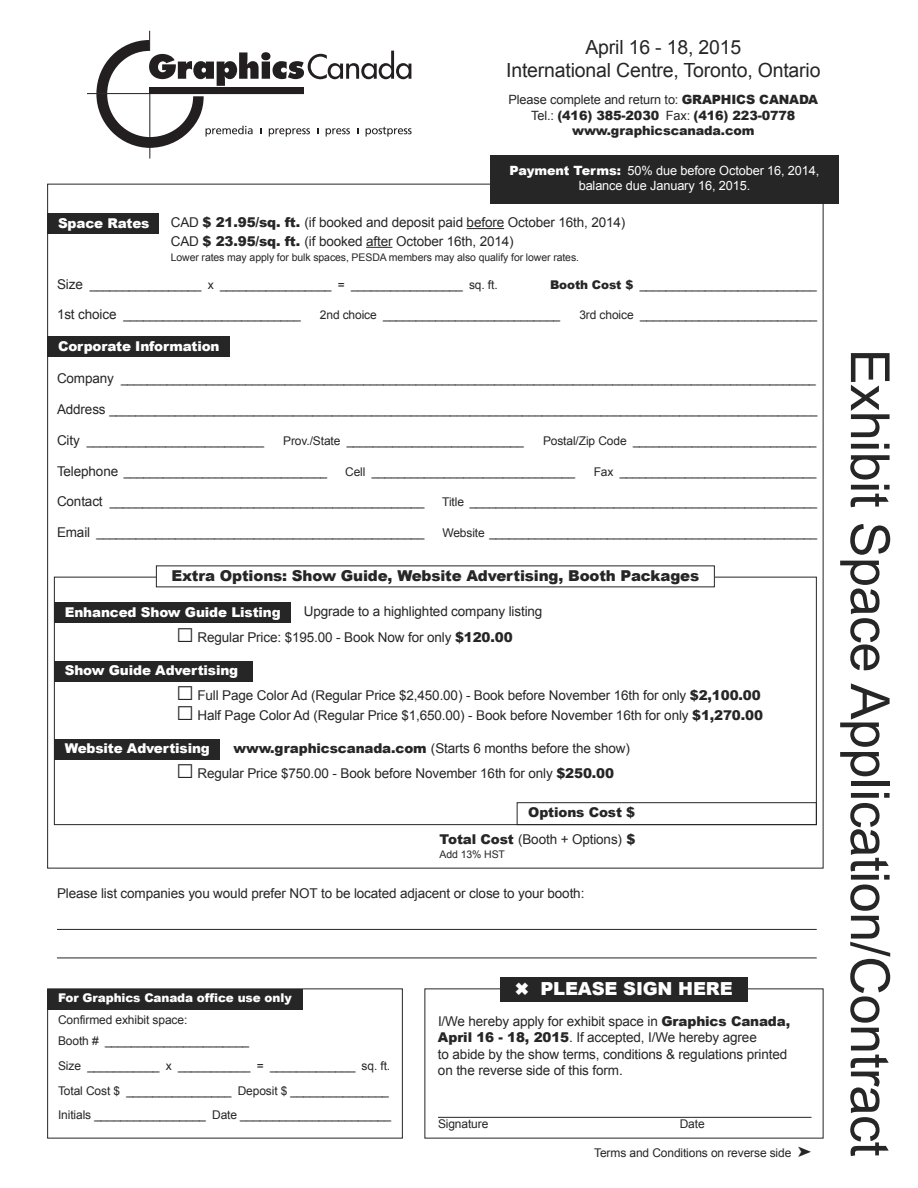
<style>
.page{position:relative;width:918px;height:1188px;background:#fff}
.page>*{position:absolute;margin:0;border:0;box-sizing:border-box;transform-origin:0 0}
.t1{font:54px "Arial";letter-spacing:-.01em;color:#272627}
.t2{font:19.5px/23.4px "Arial";letter-spacing:-.01em;color:#272627;text-align:center}
.t3{font:900 18px "Arial";letter-spacing:-.01em;color:#fff}
.t4{font:900 15px "Arial";letter-spacing:-.01em;color:#272627}
.t5{font:13.5px/16.2px "Arial";letter-spacing:-.01em;color:#272627}
.t6{font:900 13.5px "Arial";letter-spacing:-.01em;color:#fff}
.t7{font:900 13.5px/27.2px "Arial";letter-spacing:-.01em;color:#272627;text-align:right}
.t8{font:900 12.75px/15.8px "Arial";letter-spacing:-.01em;color:#272627;text-align:center}
.t9{font:12.75px/15.3px "Arial";letter-spacing:-.01em;color:#fff;text-align:center}
.t10{font:12px/24.8px "Arial";letter-spacing:-.01em;color:#272627}
.t11{font:900 12px "Arial";letter-spacing:-.01em;color:#fff}
.t12{font:10.5px "Arial";letter-spacing:-.01em;color:#272627}
.s1{font-weight:400}
.s2{font-weight:900}
.s3{font-size:13.5px}
.s4{font-size:30px}
</style>
<div class="page">
<hr style="left:87px;top:93px;width:217px;height:1px;background:#231f20">
<hr style="left:149px;top:88px;width:1px;height:71px;background:#231f20">
<svg style="left:96px;top:31px;width:316px;height:117px"></svg>
<div style="left:47px;top:988px;width:356px;height:150px;border:1px solid #272627"></div>
<div style="left:47px;top:989px;width:256px;height:21px;background:#272627"></div>
<hr style="left:438px;top:1117px;width:374px;height:1px;background:#272627">
<hr style="left:57px;top:929px;width:760px;height:1px;background:#272627">
<hr style="left:57px;top:958px;width:760px;height:1px;background:#272627">
<div style="left:517px;top:802px;width:300px;height:23px;border:1px solid #272627"></div>
<div style="left:490px;top:155px;width:349px;height:49px;background:#272627"></div>
<div style="left:47px;top:213px;width:112px;height:21px;background:#272627"></div>
<div style="left:47px;top:336px;width:183px;height:21px;background:#272627"></div>
<hr style="left:467px;top:228px;width:37px;height:1px;background:#272627">
<svg style="left:366px;top:247px;width:26px;height:1px"></svg>
<div style="left:54px;top:603px;width:236px;height:20px;background:#272627"></div>
<div style="left:54px;top:739px;width:166px;height:21px;background:#272627"></div>
<div style="left:54px;top:661px;width:199px;height:21px;background:#272627"></div>
<div style="left:500px;top:977px;width:248px;height:25px;background:#272627"></div>
<h2 class="t2" style="left:506px;top:35px;width:316px">April 16 - 18, 2015<br>International Centre, Toronto, Ontario</h2>
<p class="t8" style="left:509px;top:91px;width:311px"><span class="s1">Please complete and return to:</span> GRAPHICS CANADA<br><span class="s1">Tel.:</span> (416) 385-2030 <span class="s1">Fax:</span> (416) 223-0778 www.graphicscanada.com</p>
<p class="t6" style="left:58px;top:213px;width:93px">Space Rates</p>
<p class="t9" style="left:510px;top:163px;width:311px"><span class="s2">Payment Terms:</span> 50% due before October 16, 2014, balance due January 16, 2015.</p>
<p class="t5" style="left:171px;top:213px;width:456px;line-height:18.8px">CAD <span class="s2">$ 21.95/sq. ft.</span> (if booked and deposit paid before October 16th, 2014)<br>CAD <span class="s2">$ 23.95/sq. ft.</span> (if booked after October 16th, 2014)</p>
<p class="t12" style="left:171px;top:251px;width:410px">Lower rates may apply for bulk spaces, PESDA members may also qualify for lower rates.</p>
<p class="t10" style="left:57px;top:272px;width:442px"><span class="s3">Size</span> _________________ x _________________ = _________________ sq. ft.</p>
<p class="t10" style="left:550px;top:272px;width:268px"><span class="s2">Booth Cost $</span> ___________________________</p>
<p class="t10" style="left:57px;top:302px;width:245px"><span class="s3">1st choice</span> ___________________________</p>
<p class="t10" style="left:320px;top:302px;width:242px">2nd choice ___________________________</p>
<p class="t10" style="left:579px;top:302px;width:239px">3rd choice ___________________________</p>
<p class="t6" style="left:58px;top:336px;width:163px">Corporate Information</p>
<p class="t10" style="left:57px;top:367px;width:760px"><span class="s3">Company</span> __________________________________________________________________________________________________________</p>
<p class="t10" style="left:57px;top:398px;width:762px"><span class="s3">Address</span> ____________________________________________________________________________________________________________</p>
<p class="t10" style="left:57px;top:428px;width:209px"><span class="s3">City</span> ___________________________</p>
<p class="t10" style="left:283px;top:428px;width:242px">Prov./State ___________________________</p>
<p class="t10" style="left:543px;top:428px;width:275px">Postal/Zip Code ____________________________</p>
<p class="t10" style="left:57px;top:459px;width:272px"><span class="s3">Telephone</span> _______________________________</p>
<p class="t10" style="left:345px;top:459px;width:231px">Cell _______________________________</p>
<p class="t10" style="left:594px;top:459px;width:224px">Fax ______________________________</p>
<p class="t10" style="left:57px;top:490px;width:369px"><span class="s3">Contact</span> ________________________________________________</p>
<p class="t10" style="left:442px;top:490px;width:376px">Title _____________________________________________________</p>
<p class="t10" style="left:57px;top:521px;width:369px"><span class="s3">Email</span> __________________________________________________</p>
<p class="t10" style="left:442px;top:521px;width:376px">Website __________________________________________________</p>
<p class="t4" style="left:171px;top:564px;width:529px">Extra Options: Show Guide, Website Advertising, Booth Packages</p>
<p class="t6" style="left:65px;top:602px;width:218px">Enhanced Show Guide Listing</p>
<p class="t5" style="left:304px;top:604px;width:240px">Upgrade to a highlighted company listing</p>
<p class="t5" style="left:176px;top:629px;width:338px"><span class="s4">□</span> Regular Price: $195.00 - Book Now for only <span class="s2">$120.00</span></p>
<p class="t6" style="left:65px;top:660px;width:175px">Show Guide Advertising</p>
<p class="t5" style="left:176px;top:688px;width:586px"><span class="s4">□</span> Full Page Color Ad (Regular Price $2,450.00) - Book before November 16th for only <span class="s2">$2,100.00</span></p>
<p class="t5" style="left:176px;top:707px;width:589px"><span class="s4">□</span> Half Page Color Ad (Regular Price $1,650.00) - Book before November 16th for only <span class="s2">$1,270.00</span></p>
<p class="t5" style="left:234px;top:740px;width:398px"><span class="s2">www.graphicscanada.com</span> (Starts 6 months before the show)</p>
<p class="t5" style="left:176px;top:766px;width:440px"><span class="s4">□</span> Regular Price $750.00 - Book before November 16th for only <span class="s2">$250.00</span></p>
<p class="t6" style="left:65px;top:738px;width:147px">Website Advertising</p>
<p class="t7" style="left:440px;top:798px;width:197px">Options Cost $<br>Total Cost <span class="s1">(Booth + Options)</span> $</p>
<p class="t12" style="left:440px;top:848px;width:67px">Add 13% HST</p>
<p class="t5" style="left:57px;top:885px;width:529px">Please list companies you would prefer NOT to be located adjacent or close to your booth:</p>
<p class="t11" style="left:58px;top:989px;width:235px">For Graphics Canada office use only</p>
<p class="t10" style="left:58px;top:1009px;width:193px;line-height:21px">Confirmed exhibit space:<br>Booth # ______________________</p>
<p class="t10" style="left:58px;top:1053px;width:335px">Size ___________ x ___________ = _____________ sq. ft.<br>Total Cost $ ________________ Deposit $ _______________<br>Initials _________________ Date _______________________</p>
<h3 class="t3" style="left:515px;top:975px;width:219px">✖ PLEASE SIGN HERE</h3>
<p class="t5" style="left:438px;top:1013px;width:354px">I/We hereby apply for exhibit space in <span class="s2">Graphics Canada, April 16 - 18, 2015</span>. If accepted, I/We hereby agree<br>to abide by the show terms, conditions &amp; regulations printed on the reverse side of this form.</p>
<p class="t10" style="left:438px;top:1112px;width:52px">Signature</p>
<p class="t10" style="left:680px;top:1112px;width:26px">Date</p>
<p class="t10" style="left:594px;top:1141px;width:219px">Terms and Conditions on reverse side ➤</p>
<h1 class="t1" style="left:900px;top:349px;width:809px;rotate:90deg">Exhibit Space Application/Contract</h1>
</div>
